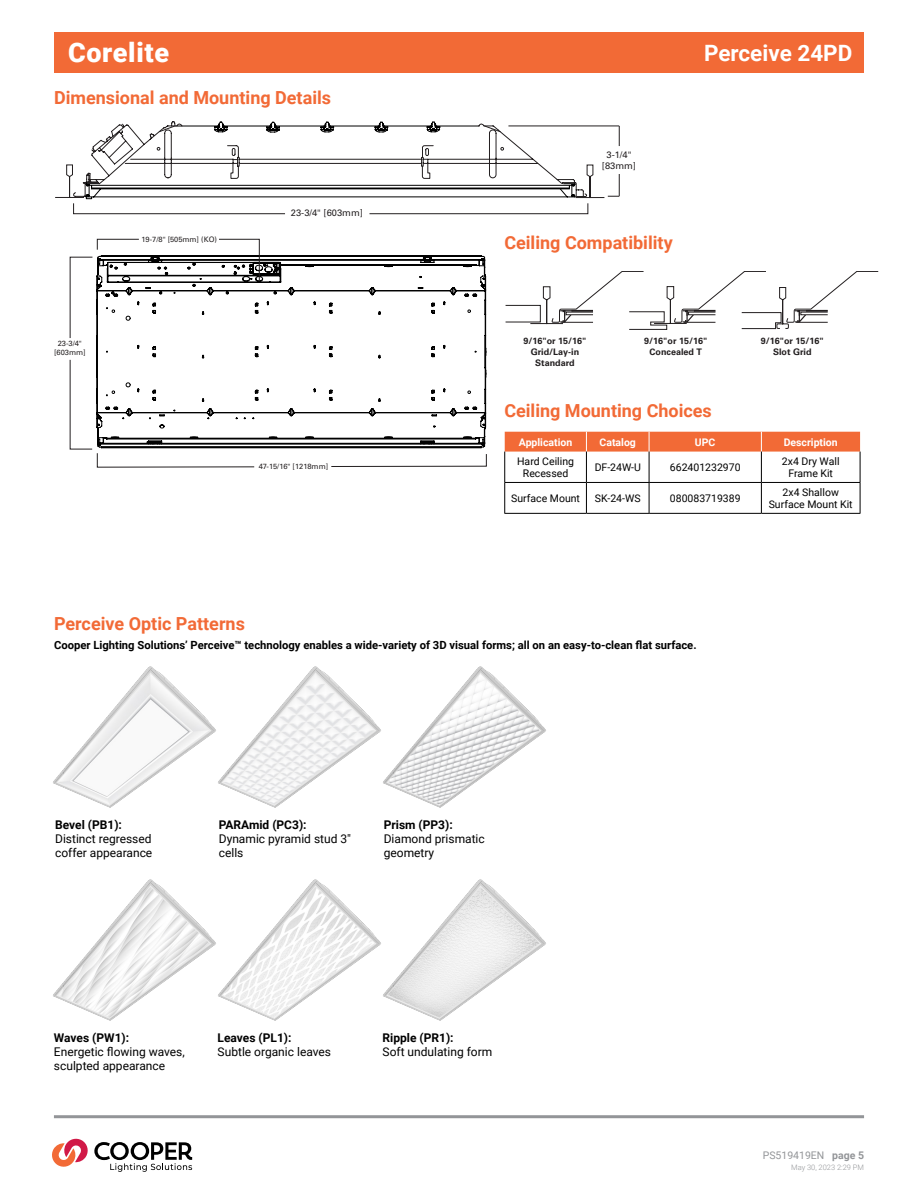
<style>
.page{position:relative;width:918px;height:1188px;background:#fff}
.page>*{position:absolute;margin:0;border:0;box-sizing:border-box;transform-origin:0 0}
.t1{font:900 27px "Roboto";letter-spacing:.025em;color:#fff}
.t2{font:700 22.5px "Roboto";color:#fff}
.t3{font:700 18px "Roboto";color:#f26a36}
.t4{font:12px/13.8px "Roboto";color:#000}
.t5{font:700 12px "Roboto";color:#000}
.t6{font:700 11.25px "Roboto";color:#000}
.t7{font:10.5px/12px "Roboto";color:#000;text-align:center}
.t8{font:700 10.5px "Roboto";color:#fff}
.t9{font:10.5px "Roboto";color:#939598}
.t10{font:9.3px/11.1px "Univers LT Std";color:#231f20;text-align:center}
.t11{font:700 9px/10.8px "Univers LT Std";color:#231f20;text-align:center}
.t12{font:7.5px/9px "Univers LT Std";color:#231f20;text-align:center}
.t13{font:300 7.5px "Roboto";color:#939598}
.s1{font-weight:700}
</style>
<div class="page">
<div style="left:54px;top:32px;width:810px;height:41px;background:#f26a36"></div>
<hr style="left:54px;top:1115px;width:810px;height:3px;background:#939598">
<svg style="left:52px;top:1138px;width:140px;height:34px"></svg>
<img style="left:53px;top:879px;width:157px;height:142px">
<img style="left:210px;top:879px;width:165px;height:142px">
<svg style="left:69px;top:256px;width:418px;height:212px"></svg>
<svg style="left:97px;top:239px;width:42px;height:11px"></svg>
<svg style="left:218px;top:239px;width:42px;height:42px"></svg>
<div style="left:505px;top:432px;width:355px;height:20px;background:#f26a36"></div>
<hr style="left:504px;top:483px;width:1px;height:30px;background:#000">
<hr style="left:586px;top:483px;width:1px;height:30px;background:#000">
<hr style="left:649px;top:483px;width:1px;height:30px;background:#000">
<hr style="left:761px;top:483px;width:1px;height:30px;background:#000">
<hr style="left:860px;top:483px;width:1px;height:30px;background:#000">
<hr style="left:504px;top:513px;width:82px;height:1px;background:#000">
<hr style="left:586px;top:513px;width:63px;height:1px;background:#000">
<hr style="left:649px;top:513px;width:112px;height:1px;background:#000">
<hr style="left:761px;top:513px;width:99px;height:1px;background:#000">
<hr style="left:504px;top:452px;width:1px;height:30px;background:#000">
<hr style="left:586px;top:452px;width:1px;height:30px;background:#000">
<hr style="left:649px;top:452px;width:1px;height:30px;background:#000">
<hr style="left:761px;top:452px;width:1px;height:30px;background:#000">
<hr style="left:860px;top:452px;width:1px;height:30px;background:#000">
<hr style="left:504px;top:482px;width:82px;height:1px;background:#000">
<hr style="left:586px;top:482px;width:63px;height:1px;background:#000">
<hr style="left:649px;top:482px;width:112px;height:1px;background:#000">
<hr style="left:761px;top:482px;width:99px;height:1px;background:#000">
<svg style="left:506px;top:271px;width:372px;height:59px"></svg>
<img style="left:53px;top:666px;width:157px;height:142px">
<img style="left:210px;top:666px;width:165px;height:142px">
<img style="left:375px;top:666px;width:171px;height:142px">
<svg style="left:73px;top:125px;width:547px;height:89px"></svg>
<svg style="left:55px;top:122px;width:564px;height:77px"></svg>
<img style="left:375px;top:879px;width:171px;height:142px">
<h1 class="t1" style="left:68px;top:34px;width:103px">Corelite</h1>
<h3 class="t3" style="left:54px;top:85px;width:279px">Dimensional and Mounting Details</h3>
<p class="t12" style="left:54px;top:339px;width:33px">23-3/4" [603mm]</p>
<p class="t12" style="left:141px;top:235px;width:77px">19-7/8" [505mm] (KO)</p>
<p class="t10" style="left:291px;top:207px;width:73px">23-3/4" [603mm]</p>
<p class="t12" style="left:259px;top:462px;width:71px">47-15/16" [1218mm]</p>
<h2 class="t2" style="left:704px;top:38px;width:150px">Perceive 24PD</h2>
<p class="t10" style="left:602px;top:149px;width:36px">3-1/4" [83mm]</p>
<h3 class="t3" style="left:504px;top:230px;width:170px">Ceiling Compatibility</h3>
<p class="t11" style="left:523px;top:335px;width:65px">9/16"or 15/16"<br>Grid/Lay-in<br>Standard</p>
<p class="t11" style="left:644px;top:335px;width:65px">9/16"or 15/16"<br>Concealed T</p>
<p class="t11" style="left:761px;top:335px;width:65px">9/16"or 15/16"<br>Slot Grid</p>
<h3 class="t3" style="left:504px;top:398px;width:209px">Ceiling Mounting Choices</h3>
<p class="t8" style="left:519px;top:434px;width:55px">Application</p>
<p class="t8" style="left:600px;top:434px;width:38px">Catalog</p>
<p class="t8" style="left:695px;top:434px;width:22px">UPC</p>
<p class="t8" style="left:784px;top:434px;width:56px">Description</p>
<p class="t7" style="left:517px;top:455px;width:58px">Hard Ceiling<br>Recessed</p>
<p class="t7" style="left:595px;top:461px;width:48px">DF-24W-U</p>
<p class="t7" style="left:670px;top:461px;width:72px">662401232970</p>
<p class="t7" style="left:782px;top:455px;width:59px">2x4 Dry Wall<br>Frame Kit</p>
<p class="t7" style="left:511px;top:492px;width:70px">Surface Mount</p>
<p class="t7" style="left:595px;top:492px;width:47px">SK-24-WS</p>
<p class="t7" style="left:670px;top:492px;width:72px">080083719389</p>
<p class="t7" style="left:769px;top:486px;width:86px">2x4 Shallow<br>Surface Mount Kit</p>
<h3 class="t3" style="left:54px;top:611px;width:192px">Perceive Optic Patterns</h3>
<p class="t6" style="left:54px;top:637px;width:644px">Cooper Lighting Solutions’ Perceive™ technology enables a wide-variety of 3D visual forms; all on an easy-to-clean flat surface.</p>
<p class="t5" style="left:55px;top:817px;width:68px">Bevel (PB1):</p>
<p class="t4" style="left:55px;top:831px;width:99px">Distinct regressed coffer appearance</p>
<p class="t5" style="left:219px;top:817px;width:89px">PARAmid (PC3):</p>
<p class="t4" style="left:219px;top:831px;width:134px">Dynamic pyramid stud 3" cells</p>
<p class="t5" style="left:384px;top:817px;width:71px">Prism (PP3):</p>
<p class="t4" style="left:384px;top:831px;width:103px">Diamond prismatic geometry</p>
<p class="t5" style="left:54px;top:1030px;width:77px">Waves (PW1):</p>
<p class="t4" style="left:54px;top:1044px;width:132px">Energetic flowing waves, sculpted appearance</p>
<p class="t5" style="left:218px;top:1030px;width:75px">Leaves (PL1):</p>
<p class="t4" style="left:218px;top:1044px;width:115px">Subtle organic leaves</p>
<p class="t5" style="left:383px;top:1030px;width:73px">Ripple (PR1):</p>
<p class="t4" style="left:383px;top:1044px;width:111px">Soft undulating form</p>
<p class="t9" style="left:763px;top:1148px;width:103px">PS519419EN <span class="s1">page 5</span></p>
<p class="t13" style="left:791px;top:1162px;width:74px">May 30, 2023 2:29 PM</p>
</div>
